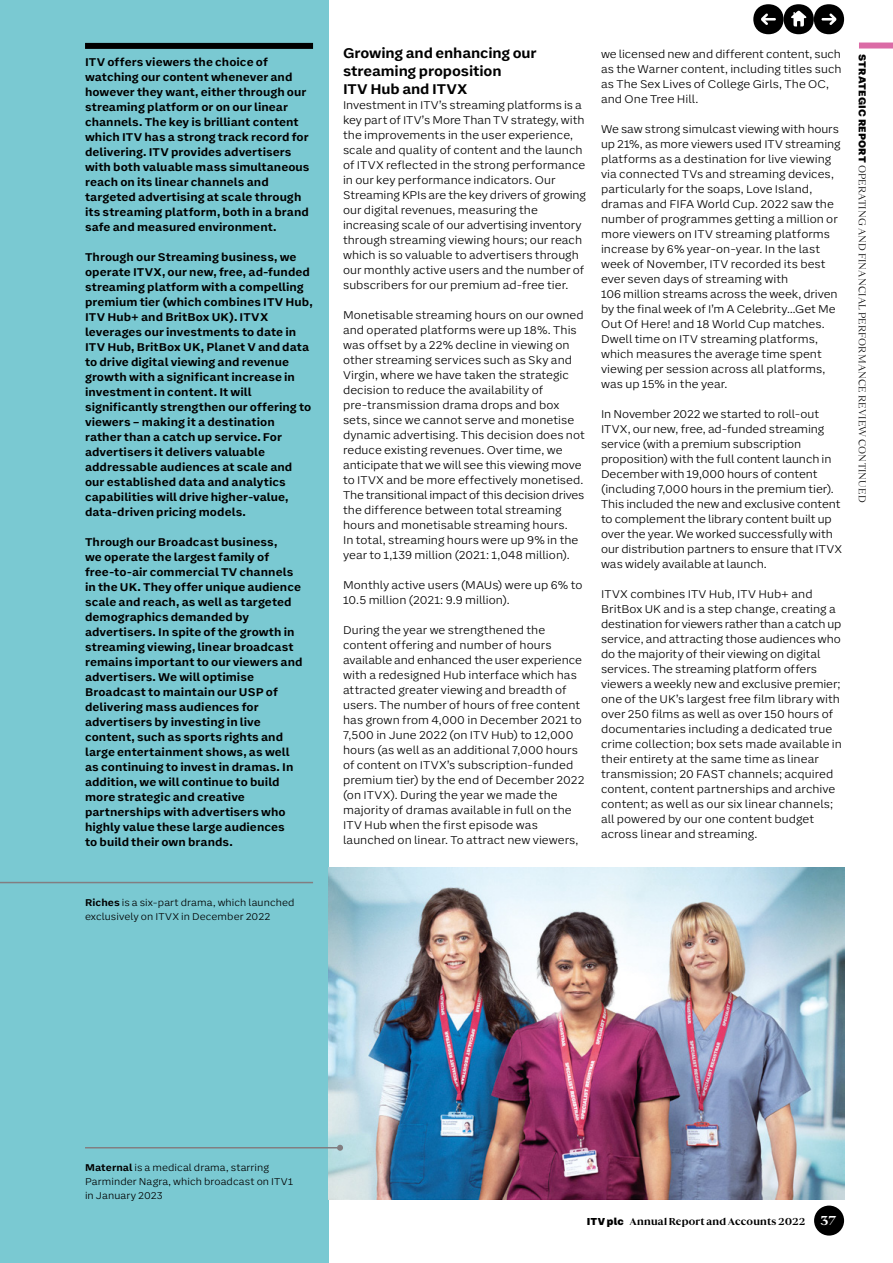
<style>
.page{position:relative;width:893px;height:1263px;background:#fff}
.page>*{position:absolute;margin:0;border:0;box-sizing:border-box;transform-origin:0 0}
.t1{font:700 15px/18px "ITV Text Sans";letter-spacing:-.01em;color:#000}
.t2{font:300 12px/15px "ITV Text Sans";color:#000}
.t3{font:700 12px/15px "ITV Text Sans";letter-spacing:.005em;color:#000}
.t4{font:300 10.5px/14.2px "ITV Text Sans";letter-spacing:.01em;color:#000}
.t5{font:300 10.5px "ITV Display Serif";letter-spacing:.015em;color:#000}
.t6{font:700 10.5px "ITV Display Serif";letter-spacing:.015em;color:#000}
.s1{font-weight:700}
.s2{font-family:"ITV Display Sans";font-weight:900}
.s3{font-size:13.5px;color:#fff}
</style>
<div class="page">
<div style="left:0;top:0;width:328px;height:1263px;background:#7ac9d2"></div>
<img style="left:328px;top:868px;width:516px;height:331px">
<div style="left:85px;top:43px;width:228px;height:6px;background:#000"></div>
<hr style="left:0;top:882px;width:313px;height:1px;background:#827e81">
<hr style="left:85px;top:1147px;width:255px;height:1px;background:#827e81">
<svg style="left:337px;top:1145px;width:6px;height:6px"></svg>
<div style="left:814px;top:1205px;width:30px;height:30px;background:#000;border-radius:50%"></div>
<div style="left:784px;top:4px;width:30px;height:30px;background:#000;border-radius:50%"></div>
<svg style="left:791px;top:11px;width:15px;height:15px"></svg>
<div style="left:814px;top:4px;width:30px;height:30px;background:#000;border-radius:50%"></div>
<svg style="left:821px;top:13px;width:15px;height:12px"></svg>
<div style="left:753px;top:4px;width:31px;height:30px;background:#000;border-radius:50%"></div>
<svg style="left:761px;top:13px;width:15px;height:12px"></svg>
<div style="left:859px;top:43px;width:34px;height:6px;background:#db6ba6"></div>
<p class="t3" style="left:85px;top:55px;width:226px">ITV offers viewers the choice of watching our content whenever and however they want, either through our streaming platform or on our linear channels. The key is brilliant content which ITV has a strong track record for delivering. ITV provides advertisers with both valuable mass simultaneous reach on its linear channels and targeted advertising at scale through its streaming platform, both in a brand safe and measured environment.</p>
<p class="t3" style="left:85px;top:250px;width:229px">Through our Streaming business, we operate ITVX, our new, free, ad‑funded streaming platform with a compelling premium tier (which combines ITV Hub, ITV Hub+ and BritBox UK). ITVX leverages our investments to date in ITV Hub, BritBox UK, Planet V and data to drive digital viewing and revenue growth with a significant increase in investment in content. It will significantly strengthen our offering to viewers – making it a destination rather than a catch up service. For advertisers it delivers valuable addressable audiences at scale and our established data and analytics capabilities will drive higher‑value, data‑driven pricing models.</p>
<p class="t3" style="left:85px;top:535px;width:219px">Through our Broadcast business,<br>we operate the largest family of free‑to‑air commercial TV channels in the UK. They offer unique audience scale and reach, as well as targeted demographics demanded by advertisers. In spite of the growth in streaming viewing, linear broadcast remains important to our viewers and advertisers. We will optimise Broadcast to maintain our USP of delivering mass audiences for advertisers by investing in live content, such as sports rights and large entertainment shows, as well as continuing to invest in dramas. In addition, we will continue to build more strategic and creative partnerships with advertisers who highly value these large audiences<br>to build their own brands.</p>
<p class="t4" style="left:85px;top:895px;width:211px"><span class="s1">Riches</span> is a six‑part drama, which launched exclusively on ITVX in December 2022</p>
<p class="t1" style="left:343px;top:44px;width:195px">Growing and enhancing our streaming proposition<br>ITV Hub and ITVX</p>
<p class="t2" style="left:343px;top:97px;width:244px">Investment in ITV’s streaming platforms is a key part of ITV’s More Than TV strategy, with the improvements in the user experience, scale and quality of content and the launch of ITVX reflected in the strong performance in our key performance indicators. Our Streaming KPIs are the key drivers of growing our digital revenues, measuring the increasing scale of our advertising inventory through streaming viewing hours; our reach which is so valuable to advertisers through our monthly active users and the number of subscribers for our premium ad‑free tier.</p>
<p class="t2" style="left:343px;top:307px;width:243px">Monetisable streaming hours on our owned and operated platforms were up 18%. This was offset by a 22% decline in viewing on other streaming services such as Sky and Virgin, where we have taken the strategic decision to reduce the availability of pre‑transmission drama drops and box sets, since we cannot serve and monetise dynamic advertising. This decision does not reduce existing revenues. Over time, we anticipate that we will see this viewing move to ITVX and be more effectively monetised.<br>The transitional impact of this decision drives the difference between total streaming hours and monetisable streaming hours.<br>In total, streaming hours were up 9% in the year to 1,139 million (2021: 1,048 million).</p>
<p class="t2" style="left:343px;top:577px;width:241px">Monthly active users (MAUs) were up 6% to<br>10.5 million (2021: 9.9 million).</p>
<p class="t2" style="left:343px;top:622px;width:243px">During the year we strengthened the content offering and number of hours available and enhanced the user experience with a redesigned Hub interface which has attracted greater viewing and breadth of users. The number of hours of free content has grown from 4,000 in December 2021 to 7,500 in June 2022 (on ITV Hub) to 12,000 hours (as well as an additional 7,000 hours of content on ITVX’s subscription‑funded premium tier) by the end of December 2022 (on ITVX). During the year we made the majority of dramas available in full on the ITV Hub when the first episode was launched on linear. To attract new viewers,</p>
<p class="t2" style="left:601px;top:46px;width:242px">we licensed new and different content, such as the Warner content, including titles such as The Sex Lives of College Girls, The OC, and One Tree Hill.</p>
<p class="t2" style="left:601px;top:121px;width:241px">We saw strong simulcast viewing with hours up 21%, as more viewers used ITV streaming platforms as a destination for live viewing via connected TVs and streaming devices, particularly for the soaps, Love Island, dramas and FIFA World Cup. 2022 saw the number of programmes getting a million or more viewers on ITV streaming platforms increase by 6% year‑on‑year. In the last week of November, ITV recorded its best ever seven days of streaming with<br>106 million streams across the week, driven by the final week of I’m A Celebrity…Get Me Out Of Here! and 18 World Cup matches.<br>Dwell time on ITV streaming platforms, which measures the average time spent viewing per session across all platforms, was up 15% in the year.</p>
<p class="t2" style="left:601px;top:406px;width:243px">In November 2022 we started to roll‑out ITVX, our new, free, ad‑funded streaming service (with a premium subscription proposition) with the full content launch in December with 19,000 hours of content (including 7,000 hours in the premium tier).<br>This included the new and exclusive content to complement the library content built up over the year. We worked successfully with our distribution partners to ensure that ITVX was widely available at launch.</p>
<p class="t2" style="left:601px;top:586px;width:242px">ITVX combines ITV Hub, ITV Hub+ and BritBox UK and is a step change, creating a destination for viewers rather than a catch up service, and attracting those audiences who do the majority of their viewing on digital services. The streaming platform offers viewers a weekly new and exclusive premier; one of the UK’s largest free film library with over 250 films as well as over 150 hours of documentaries including a dedicated true crime collection; box sets made available in their entirety at the same time as linear transmission; 20 FAST channels; acquired content, content partnerships and archive content; as well as our six linear channels; all powered by our one content budget across linear and streaming.</p>
<p class="t5" style="left:868px;top:54px;width:450px;rotate:90deg"><span class="s2">STRATEGIC REPORT</span> OPERATING AND FINANCIAL PERFORMANCE REVIEW CONTINUED</p>
<p class="t4" style="left:85px;top:1160px;width:209px"><span class="s1">Maternal</span> is a medical drama, starring<br>Parminder Nagra, which broadcast on ITV1 in January 2023</p>
<p class="t6" style="left:587px;top:1215px;width:251px"><span class="s2">ITV plc</span> Annual Report and Accounts 2022 <span class="s3">37</span></p>
</div>
